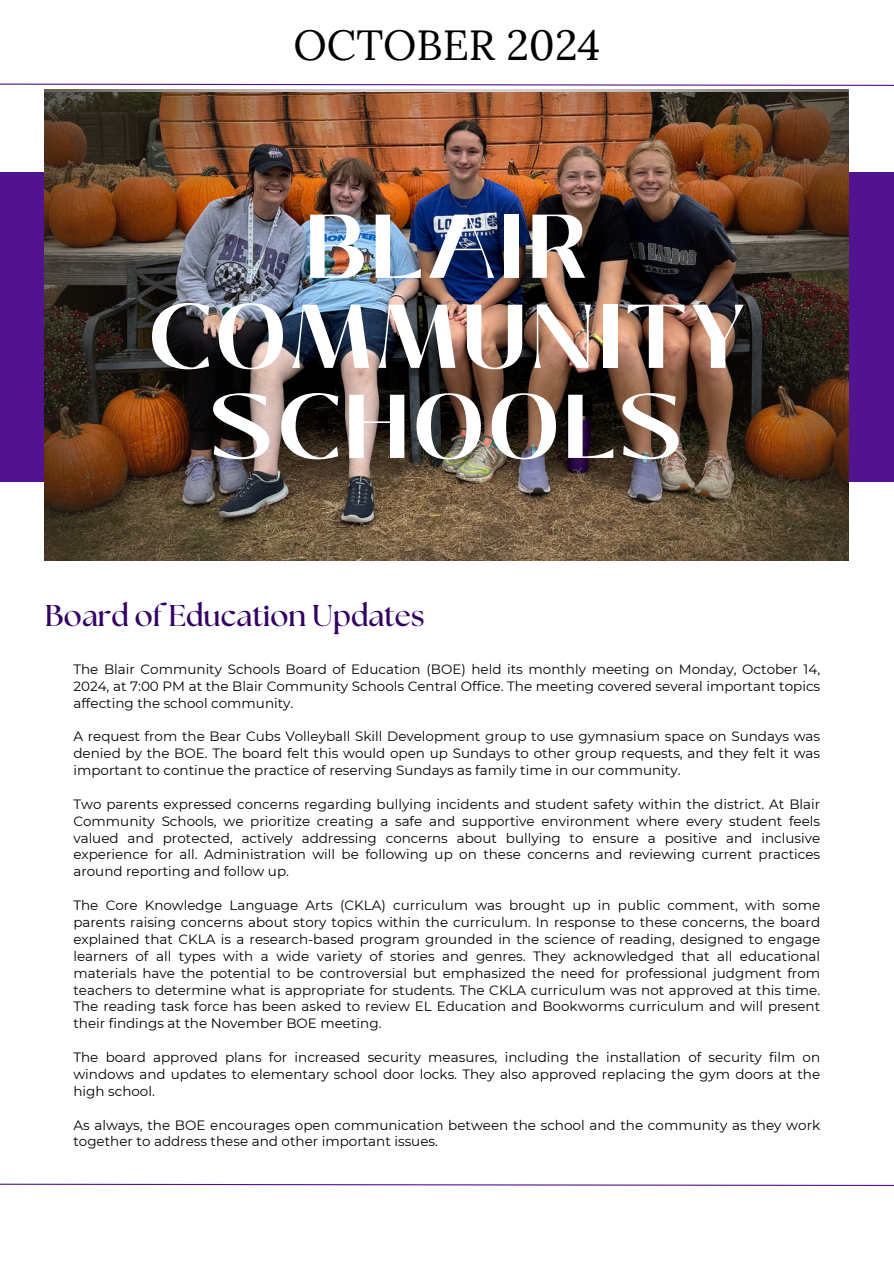
<style>
.page{position:relative;width:894px;height:1264px;background:#fff}
.page>*{position:absolute;margin:0;border:0;box-sizing:border-box;transform-origin:0 0}
.t1{font:700 90px/90px "Black Mango";letter-spacing:.05em;color:#fff;text-align:center}
.t2{font:42px "Lora";color:#000}
.t3{font:700 30px "The Seasons";color:#306}
.t4{font:13.5px/16.8px "Montserrat";color:#000;text-align:justify}
</style>
<div class="page">
<svg style="left:0;top:83px;width:893px;height:3px"></svg>
<svg style="left:0;top:1183px;width:893px;height:3px"></svg>
<div style="left:0;top:172px;width:893px;height:309px;background:#521391"></div>
<img style="left:45px;top:89px;width:803px;height:472px">
<p class="t2" style="left:293px;top:18px;width:308px">OCTOBER 2024</p>
<h1 class="t1" style="left:149px;top:202px;width:597px">BLAIR<br>COMMUNITY<br>SCHOOLS</h1>
<p class="t3" style="left:45px;top:601px;width:381px">Board of Education Updates</p>
<h3 class="t4" style="left:73px;top:660px;width:748px">The Blair Community Schools Board of Education (BOE) held its monthly meeting on Monday, October 14, 2024, at 7:00 PM at the Blair Community Schools Central Office. The meeting covered several important topics affecting the school community.</h3>
<p class="t4" style="left:73px;top:728px;width:748px">A request from the Bear Cubs Volleyball Skill Development group to use gymnasium space on Sundays was denied by the BOE. The board felt this would open up Sundays to other group requests, and they felt it was important to continue the practice of reserving Sundays as family time in our community.</p>
<p class="t4" style="left:73px;top:795px;width:748px">Two parents expressed concerns regarding bullying incidents and student safety within the district. At Blair Community Schools, we prioritize creating a safe and supportive environment where every student feels valued and protected, actively addressing concerns about bullying to ensure a positive and inclusive experience for all. Administration will be following up on these concerns and reviewing current practices around reporting and follow up.</p>
<p class="t4" style="left:73px;top:896px;width:748px">The Core Knowledge Language Arts (CKLA) curriculum was brought up in public comment, with some parents raising concerns about story topics within the curriculum. In response to these concerns, the board explained that CKLA is a research-based program grounded in the science of reading, designed to engage learners of all types with a wide variety of stories and genres. They acknowledged that all educational materials have the potential to be controversial but emphasized the need for professional judgment from teachers to determine what is appropriate for students. The CKLA curriculum was not approved at this time.<br>The reading task force has been asked to review EL Education and Bookworms curriculum and will present their findings at the November BOE meeting.</p>
<p class="t4" style="left:73px;top:1048px;width:748px">The board approved plans for increased security measures, including the installation of security film on windows and updates to elementary school door locks. They also approved replacing the gym doors at the high school.</p>
<p class="t4" style="left:73px;top:1116px;width:748px">As always, the BOE encourages open communication between the school and the community as they work together to address these and other important issues.</p>
</div>
